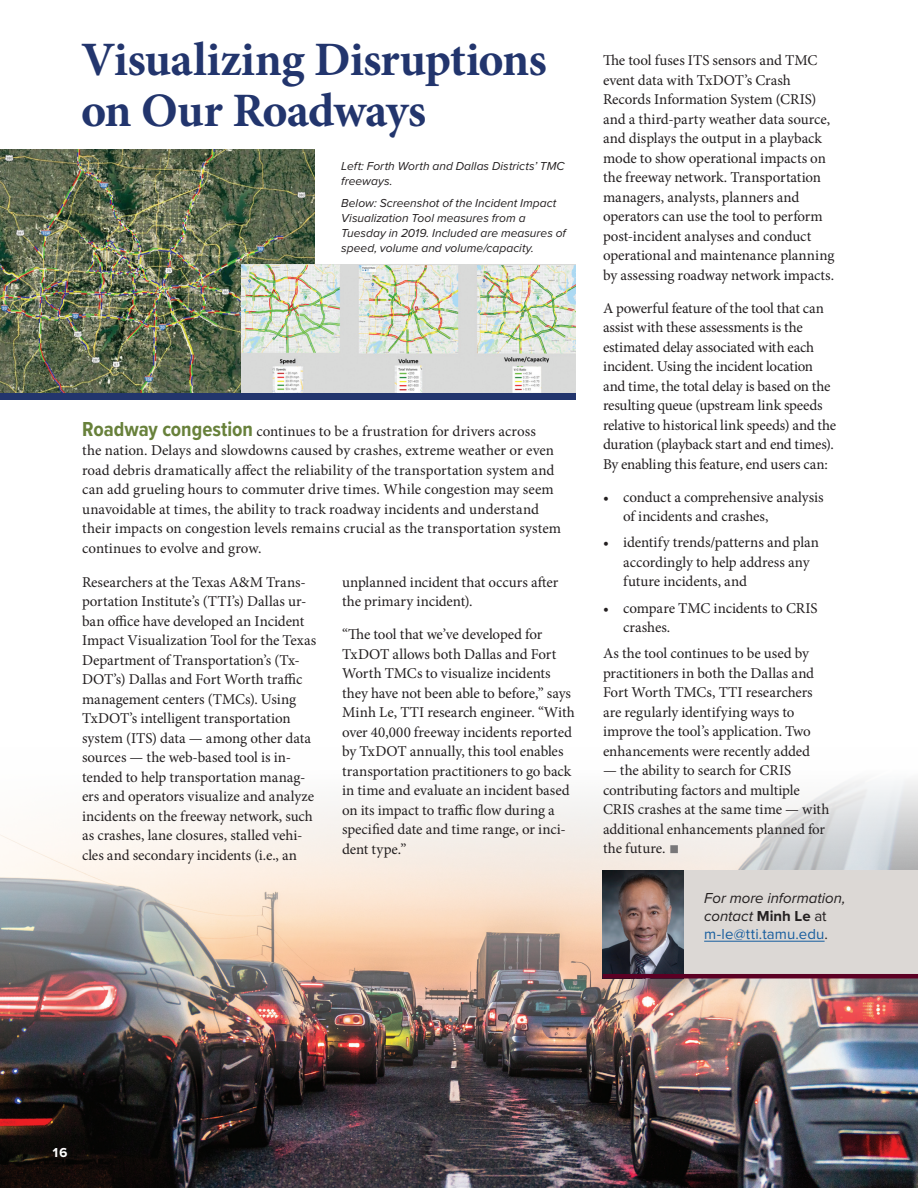
<style>
.page{position:relative;width:918px;height:1188px;background:#fff}
.page>*{position:absolute;margin:0;border:0;box-sizing:border-box;transform-origin:0 0}
.H2_Serif_Maroon{font:700 48px/51px "Minion Pro";letter-spacing:-.02em;color:#22356d}
.P_Body_Copy{font:15px/19.5px "Minion Pro";letter-spacing:-.005em;color:#231f20}
.Contact_Box{font:italic 15px/18px "Proxima Nova";color:#231f20}
.t1{font:700 13.5px "Proxima Nova";color:#fff}
.cutline{font:italic 12px/15px "Proxima Nova";color:#231f20}
.s1{font-family:"Proxima Nova Cond";font-weight:700;font-size:21px;color:#68813b}
.s2{font-weight:700;font-size:27px;color:#787779}
.s3{font-weight:700;font-style:normal}
.s4{font-style:normal}
.s5{font-style:normal;color:#175d9e}
</style>
<div class="page">
<img style="left:0;top:780px;width:918px;height:408px">
<div style="left:669px;top:870px;width:249px;height:108px;background:#dcd8d5"></div>
<img style="left:0;top:149px;width:315px;height:244px">
<img style="left:241px;top:264px;width:335px;height:129px">
<div style="left:0;top:393px;width:576px;height:7px;background:#22356d"></div>
<hr style="left:704px;top:941px;width:121px;height:1px;background:#175d9e">
<img style="left:603px;top:870px;width:81px;height:104px">
<hr style="left:603px;top:974px;width:315px;height:4px;background:#5c0024">
<h2 class="H2_Serif_Maroon" style="left:81px;top:34px;width:467px">Visualizing Disruptions on Our Roadways</h2>
<p class="cutline" style="left:341px;top:158px;width:225px">Left: Forth Worth and Dallas Districts’ TMC freeways.</p>
<p class="cutline" style="left:341px;top:195px;width:226px">Below: Screenshot of the Incident Impact Visualization Tool measures from a Tuesday in 2019. Included are measures of speed, volume and volume/capacity.</p>
<p class="P_Body_Copy" style="left:82px;top:421px;width:481px"><span class="s1">Roadway congestion</span> continues to be a frustration for drivers across<br>the nation. Delays and slowdowns caused by crashes, extreme weather or even road debris dramatically affect the reliability of the transportation system and can add grueling hours to commuter drive times. While congestion may seem unavoidable at times, the ability to track roadway incidents and understand their impacts on congestion levels remains crucial as the transportation system continues to evolve and grow.</p>
<p class="P_Body_Copy" style="left:82px;top:572px;width:236px">Researchers at the Texas A&amp;M Trans&shy;portation Institute’s (TTI’s) Dallas ur&shy;ban office have developed an Incident Impact Visualization Tool for the Texas Department of Transportation’s (Tx-DOT’s) Dallas and Fort Worth traffic management centers (TMCs). Using TxDOT’s intelligent transportation system (ITS) data — among other data sources — the web-based tool is in&shy;tended to help transportation manag&shy;ers and operators visualize and analyze incidents on the freeway network, such as crashes, lane closures, stalled vehi&shy;cles and secondary incidents (i.e., an</p>
<p class="P_Body_Copy" style="left:342px;top:572px;width:218px">unplanned incident that occurs after the primary incident).</p>
<p class="P_Body_Copy" style="left:342px;top:625px;width:234px">“The tool that we’ve developed for TxDOT allows both Dallas and Fort Worth TMCs to visualize incidents they have not been able to before,” says Minh Le, TTI research engineer. “With over 40,000 freeway incidents reported by TxDOT annually, this tool enables transportation practitioners to go back in time and evaluate an incident based on its impact to traffic flow during a specified date and time range, or inci&shy;dent type.”</p>
<p class="P_Body_Copy" style="left:603px;top:51px;width:233px">The tool fuses ITS sensors and TMC event data with TxDOT’s Crash Records Information System (CRIS) and a third-party weather data source, and displays the output in a playback mode to show operational impacts on the freeway network. Transportation managers, analysts, planners and operators can use the tool to perform post-incident analyses and conduct operational and maintenance planning by assessing roadway network impacts.</p>
<p class="P_Body_Copy" style="left:603px;top:298px;width:235px">A powerful feature of the tool that can assist with these assessments is the estimated delay associated with each incident. Using the incident location and time, the total delay is based on the resulting queue (upstream link speeds relative to historical link speeds) and the duration (playback start and end times).<br>By enabling this feature, end users can:</p>
<p class="P_Body_Copy" style="left:623px;top:487px;width:202px;text-indent:-20px">• conduct a comprehensive analysis of incidents and crashes,</p>
<p class="P_Body_Copy" style="left:623px;top:533px;width:197px;text-indent:-20px">• identify trends/patterns and plan accordingly to help address any future incidents, and</p>
<p class="P_Body_Copy" style="left:623px;top:598px;width:196px;text-indent:-20px">• compare TMC incidents to CRIS crashes.</p>
<p class="P_Body_Copy" style="left:603px;top:644px;width:213px">As the tool continues to be used by practitioners in both the Dallas and Fort Worth TMCs, TTI researchers are regularly identifying ways to improve the tool’s application. Two enhancements were recently added</p>
<p class="P_Body_Copy" style="left:603px;top:761px;width:228px">— the ability to search for CRIS contributing factors and multiple<br>CRIS crashes at the same time — with additional enhancements planned for the future. <span class="s2">■</span></p>
<p class="Contact_Box" style="left:704px;top:888px;width:143px">For more information, contact <span class="s3">Minh Le</span> <span class="s4">at </span><span class="s5">m-le@tti.tamu.edu</span><span class="s4">.</span></p>
<p class="t1" style="left:51px;top:1143px;width:18px">16</p>
</div>
